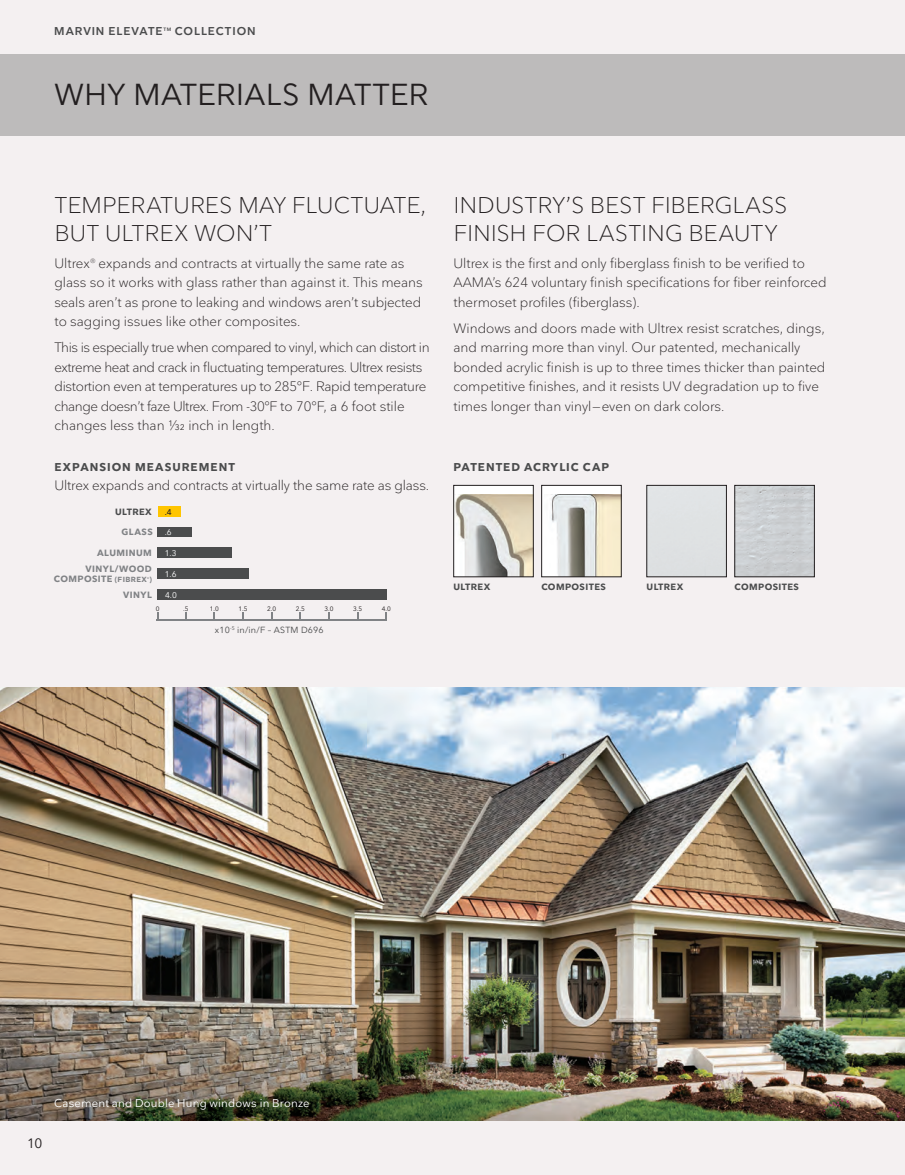
<style>
.page{position:relative;width:905px;height:1175px;background:#fff}
.page>*{position:absolute;margin:0;border:0;box-sizing:border-box;transform-origin:0 0}
.t1{font:30px "Nationale";letter-spacing:.015em;color:#231f20}
.t2{font:300 22.5px/28.5px "Nationale";letter-spacing:.015em;color:#231f20}
.t3{font:300 13.5px/19.5px "Nationale";color:#231f20}
.t4{font:300 13.5px/19.5px "Nationale";letter-spacing:-.03em;color:#231f20}
.t5{font:13.5px "Nationale";color:#231f20}
.t6{font:700 11.25px "Nationale";letter-spacing:.085em;color:#4b4c4d}
.t7{font:11.25px "Nationale";letter-spacing:.015em;color:#fff}
.t8{font:600 11.25px "Nationale";letter-spacing:.085em;color:#4b4c4d}
.t9{font:700 9px/10.8px "Nationale";letter-spacing:.045em;color:#808285}
.t10{font:700 9px "Nationale";letter-spacing:.045em;color:#4b4c4d}
.t11{font:8.85px "Nationale";letter-spacing:.02em;color:#4b4c4d}
.t12{font:8.25px "Nationale";color:#fff}
.t13{font:500 8.25px "Nationale";color:#231f20}
.t14{font:700 7.35px "Nationale";color:#808285}
.t15{font:6.45px "Nationale";color:#231f20}
.t16{font:600 4.8px "Nationale";color:#4b4c4d}
.t17{font:700 2.55px "Nationale";color:#808285}
.s1{font-size:7.35px}
</style>
<div class="page">
<div style="left:0;top:0;width:904px;height:1174px;background:#f4f0f1"></div>
<div style="left:0;top:54px;width:904px;height:81px;background:#bdbbbb"></div>
<img style="left:0;top:687px;width:904px;height:433px">
<img style="left:736px;top:487px;width:76px;height:88px">
<div style="left:734px;top:485px;width:80px;height:92px;border:1px solid #231f20"></div>
<div style="left:646px;top:485px;width:80px;height:92px;border:1px solid #231f20"></div>
<div style="left:541px;top:485px;width:80px;height:92px;background:#fff"></div>
<img style="left:551px;top:494px;width:68px;height:81px">
<div style="left:541px;top:485px;width:80px;height:92px;border:1px solid #231f20"></div>
<div style="left:453px;top:485px;width:80px;height:92px;background:#fff"></div>
<img style="left:455px;top:495px;width:76px;height:80px">
<div style="left:453px;top:485px;width:80px;height:92px;border:1px solid #231f20"></div>
<div style="left:158px;top:506px;width:22px;height:10px;background:#ffc500"></div>
<div style="left:157px;top:527px;width:35px;height:10px;background:#4b4c4d"></div>
<div style="left:157px;top:547px;width:75px;height:11px;background:#4b4c4d"></div>
<div style="left:157px;top:568px;width:92px;height:10px;background:#4b4c4d"></div>
<div style="left:158px;top:589px;width:229px;height:10px;background:#4b4c4d"></div>
<svg style="left:328px;top:612px;width:2px;height:7px"></svg>
<svg style="left:242px;top:612px;width:2px;height:7px"></svg>
<hr style="left:157px;top:619px;width:230px;height:2px;background:#808285">
<p class="t8" style="left:54px;top:24px;width:110px">MARVIN ELEVATE</p>
<p class="t16" style="left:163px;top:26px;width:9px">TM</p>
<p class="t8" style="left:175px;top:24px;width:82px">COLLECTION</p>
<h1 class="t1" style="left:54px;top:76px;width:375px">WHY MATERIALS MATTER</h1>
<h2 class="t2" style="left:55px;top:190px;width:373px">TEMPERATURES MAY FLUCTUATE,<br>BUT ULTREX WON’T</h2>
<p class="t3" style="left:54px;top:253px;width:370px">Ultrex<sup>®</sup> expands and contracts at virtually the same rate as glass so it works with glass rather than against it. This means seals aren’t as prone to leaking and windows aren’t subjected to sagging issues like other composites.</p>
<p class="t4" style="left:54px;top:338px;width:377px">This is especially true when compared to vinyl, which can distort in extreme heat and crack in fluctuating temperatures. Ultrex resists distortion even at temperatures up to 285°F. Rapid temperature change doesn’t faze Ultrex. From -30°F to 70°F, a 6 foot stile changes less than 1/32 inch in length.</p>
<p class="t6" style="left:55px;top:460px;width:182px">EXPANSION MEASUREMENT</p>
<p class="t3" style="left:54px;top:476px;width:376px">Ultrex expands and contracts at virtually the same rate as glass.</p>
<p class="t10" style="left:115px;top:505px;width:38px">ULTREX</p>
<p class="t9" style="left:97px;top:547px;width:56px">ALUMINUM</p>
<p class="t9" style="left:123px;top:589px;width:30px">VINYL</p>
<p class="t9" style="left:121px;top:526px;width:33px">GLASS</p>
<p class="t9" style="left:54px;top:562px;width:100px;text-indent:32px">VINYL/WOOD<br>COMPOSITE <span class="s1">(FIBREX</span></p>
<p class="t17" style="left:147px;top:576px;width:4px">®</p>
<p class="t14" style="left:149px;top:575px;width:4px">)</p>
<p class="t13" style="left:165px;top:506px;width:9px">.4</p>
<p class="t12" style="left:165px;top:548px;width:13px">1.3</p>
<p class="t12" style="left:165px;top:569px;width:13px">1.6</p>
<p class="t12" style="left:165px;top:590px;width:13px">4.0</p>
<p class="t12" style="left:165px;top:527px;width:8px">.6</p>
<p class="t15" style="left:156px;top:604px;width:5px">0</p>
<p class="t15" style="left:183px;top:604px;width:7px">.5</p>
<p class="t15" style="left:210px;top:604px;width:11px">1.0</p>
<p class="t15" style="left:238px;top:604px;width:11px">1.5</p>
<p class="t15" style="left:267px;top:604px;width:11px">2.0</p>
<p class="t15" style="left:296px;top:604px;width:11px">2.5</p>
<p class="t15" style="left:324px;top:604px;width:11px">3.0</p>
<p class="t15" style="left:353px;top:604px;width:11px">3.5</p>
<p class="t15" style="left:382px;top:604px;width:11px">4.0</p>
<p class="t11" style="left:215px;top:624px;width:110px">x10<sup>-5</sup> in/in/F – ASTM D696</p>
<h2 class="t2" style="left:454px;top:190px;width:335px">INDUSTRY’S BEST FIBERGLASS<br>FINISH FOR LASTING BEAUTY</h2>
<p class="t3" style="left:453px;top:253px;width:375px">Ultrex is the first and only fiberglass finish to be verified to<br>AAMA’s 624 voluntary finish specifications for fiber reinforced thermoset profiles (fiberglass).</p>
<p class="t3" style="left:453px;top:318px;width:373px">Windows and doors made with Ultrex resist scratches, dings, and marring more than vinyl. Our patented, mechanically bonded acrylic finish is up to three times thicker than painted competitive finishes, and it resists UV degradation up to five times longer than vinyl—even on dark colors.</p>
<p class="t6" style="left:453px;top:460px;width:157px">PATENTED ACRYLIC CAP</p>
<p class="t10" style="left:453px;top:581px;width:38px">ULTREX</p>
<p class="t10" style="left:541px;top:581px;width:66px">COMPOSITES</p>
<p class="t10" style="left:646px;top:581px;width:38px">ULTREX</p>
<p class="t10" style="left:734px;top:581px;width:66px">COMPOSITES</p>
<p class="t5" style="left:27px;top:1134px;width:17px">10</p>
<p class="t7" style="left:54px;top:1096px;width:257px">Casement and Double Hung windows in Bronze</p>
</div>
